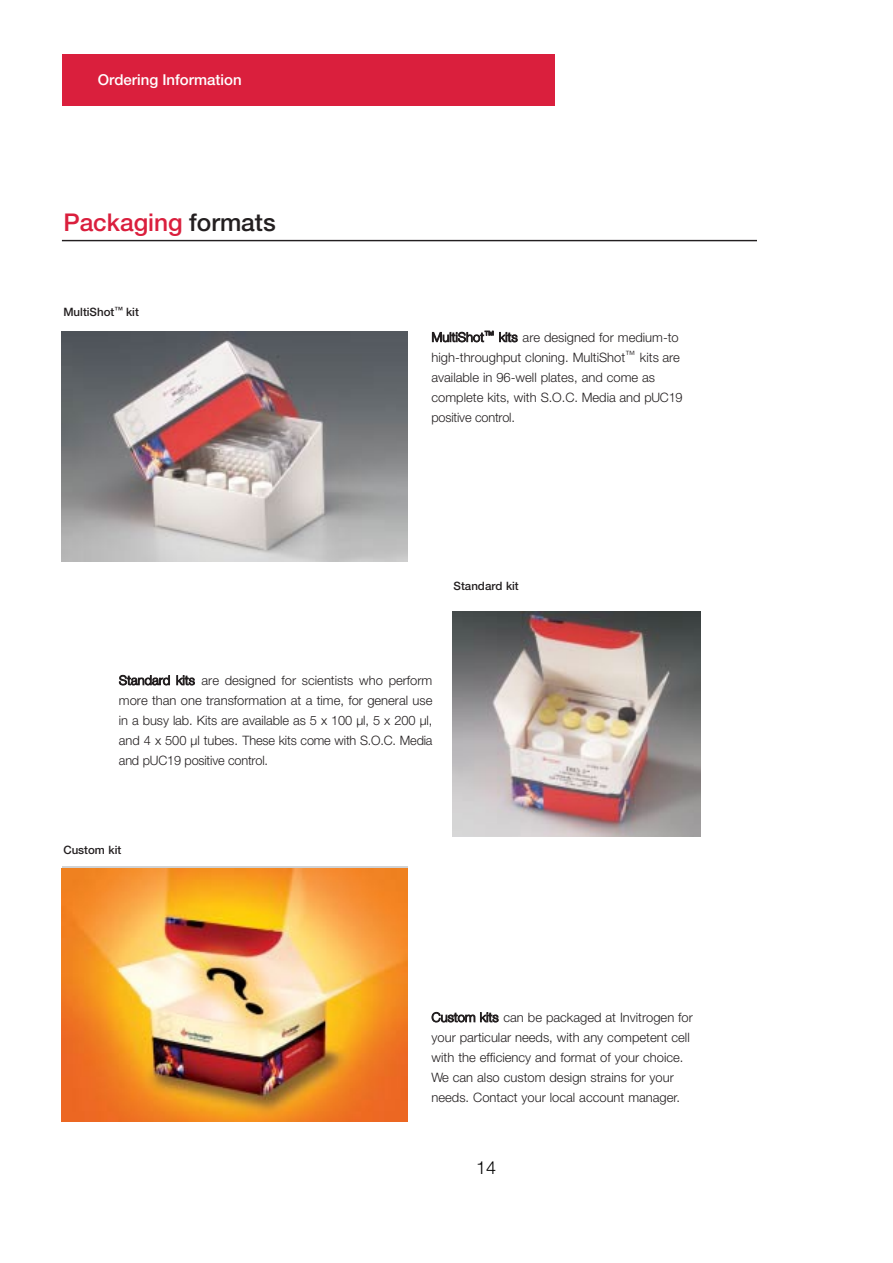
<style>
.page{position:relative;width:893px;height:1263px;background:#fff}
.page>*{position:absolute;margin:0;border:0;box-sizing:border-box;transform-origin:0 0}
.t1{font:500 24.45px "Helvetica Neue LTW1 G";color:#da1f3d}
.t2{font:300 18px "Helvetica Neue LTW1 G";color:#000}
.t3{font:500 15px "Helvetica Neue LTW1 G";color:#fff}
.t4{font:300 12.9px/20.1px "Helvetica Neue LTW1 G";color:#231f20}
.t5{font:500 11.55px "Helvetica Neue LTW1 G";color:#231f20}
.s1{color:#231f20}
</style>
<div class="page">
<div style="left:63px;top:54px;width:492px;height:52px;background:#da1f3d"></div>
<hr style="left:62px;top:240px;width:797px;height:1px;background:#231f20">
<img style="left:62px;top:331px;width:345px;height:231px">
<img style="left:452px;top:611px;width:248px;height:225px">
<img style="left:62px;top:869px;width:345px;height:252px">
<div style="left:757px;top:85px;width:114px;height:1158px;background:#fff"></div>
<p class="t3" style="left:98px;top:71px;width:145px">Ordering Information</p>
<h1 class="t1" style="left:63px;top:208px;width:214px">Packaging <span class="s1">formats</span></h1>
<p class="t5" style="left:63px;top:305px;width:77px">MultiShot<sup>™</sup> kit</p>
<p class="t4" style="left:431px;top:327px;width:253px">MultiShot<sup>™</sup> kits are designed for medium-to high-throughput cloning. MultiShot<sup>™</sup> kits are available in 96-well plates, and come as complete kits, with S.O.C. Media and pUC19 positive control.</p>
<p class="t5" style="left:454px;top:578px;width:67px">Standard kit</p>
<p class="t4" style="left:119px;top:670px;width:315px;text-align:justify">Standard kits are designed for scientists who perform more than one transformation at a time, for general use in a busy lab. Kits are available as 5 x 100 µl, 5 x 200 µl, and 4 x 500 µl tubes. These kits come with S.O.C. Media and pUC19 positive control.</p>
<p class="t5" style="left:63px;top:843px;width:59px">Custom kit</p>
<p class="t4" style="left:432px;top:1007px;width:263px">Custom kits can be packaged at Invitrogen for your particular needs, with any competent cell with the efficiency and format of your choice.<br>We can also custom design strains for your needs. Contact your local account manager.</p>
<h2 class="t2" style="left:476px;top:1156px;width:22px">14</h2>
</div>
